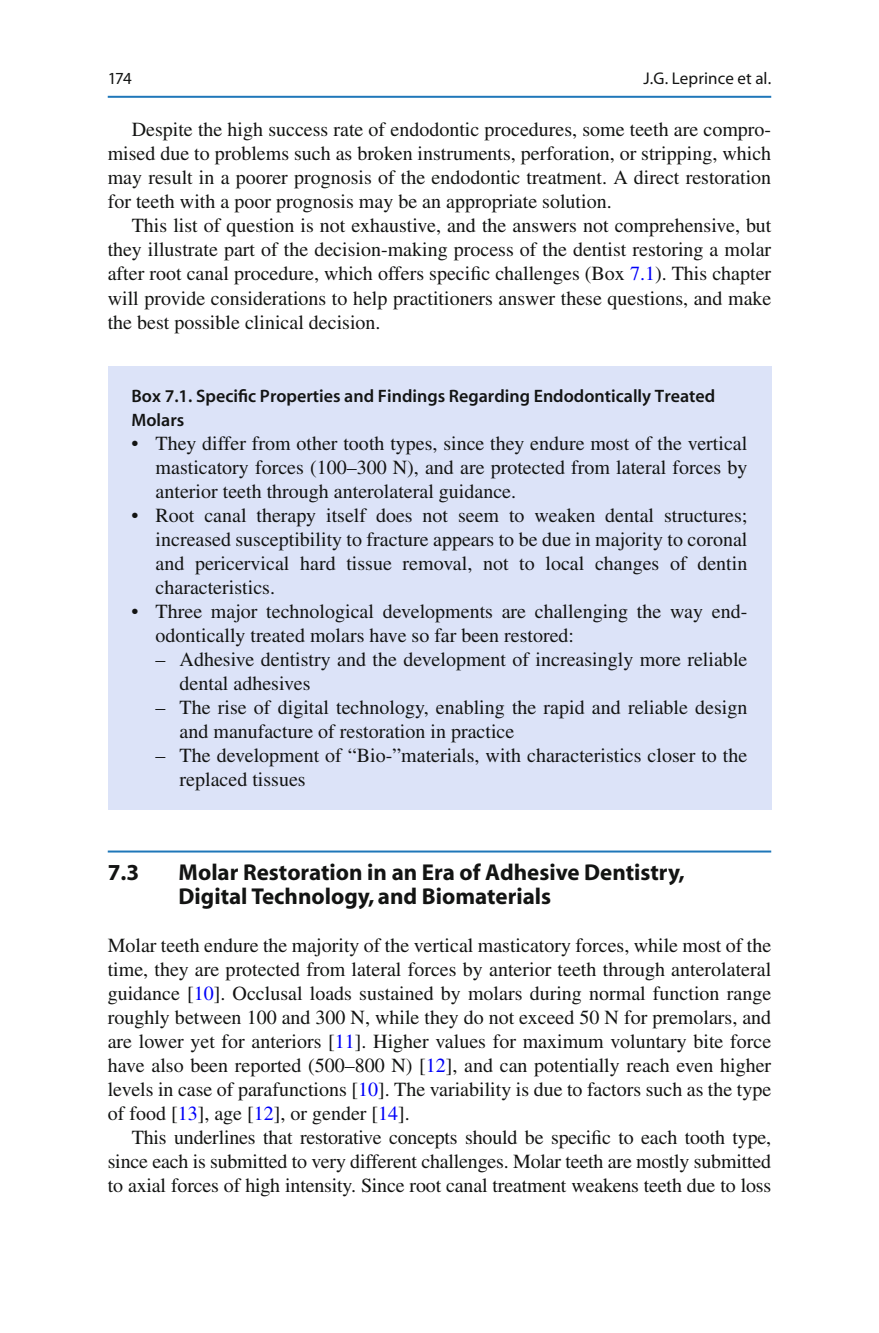
<style>
.page{position:relative;width:879px;height:1333px;background:#fff}
.page>*{position:absolute;margin:0;border:0;box-sizing:border-box;transform-origin:0 0}
.t1{font:700 23px/24px "Vgmkfl Myriad";color:#131413}
.t2{font:20px/24px "Xqmppx Times";color:#131413;text-align:justify}
.t3{font:600 18px/24px "Tbysmm Myriad";color:#131413}
.t4{font:17px "Tyrvyy Myriad";color:#131413}
.s1{color:#0000fa}
</style>
<div class="page">
<hr style="left:108px;top:850px;width:663px;height:2px;background:#1f77b9">
<div style="left:108px;top:366px;width:663px;height:444px;background:#dce3f8"></div>
<hr style="left:108px;top:96px;width:663px;height:2px;background:#1f77b9">
<p class="t4" style="left:643px;top:72px;width:129px">J.G. Leprince et al.</p>
<p class="t4" style="left:108px;top:72px;width:25px">174</p>
<p class="t2" style="left:108px;top:120px;width:665px;text-indent:24px">Despite the high success rate of endodontic procedures, some teeth are compro&shy;mised due to problems such as broken instruments, perforation, or stripping, which may result in a poorer prognosis of the endodontic treatment. A direct restoration for teeth with a poor prognosis may be an appropriate solution.</p>
<p class="t2" style="left:108px;top:216px;width:665px;text-indent:24px">This list of question is not exhaustive, and the answers not comprehensive, but they illustrate part of the decision-making process of the dentist restoring a molar after root canal procedure, which offers specific challenges (Box <span class="s1">7.1</span> ). This chapter will provide considerations to help practitioners answer these questions, and make the best possible clinical decision.</p>
<p class="t3" style="left:132px;top:385px;width:585px">Box 7.1. Specific Properties and Findings Regarding Endodontically Treated<br>Molars</p>
<p class="t2" style="left:156px;top:433px;width:593px;text-indent:-24px">• They differ from other tooth types, since they endure most of the vertical masticatory forces (100–300 N), and are protected from lateral forces by anterior teeth through anterolateral guidance.</p>
<p class="t2" style="left:156px;top:505px;width:593px;text-indent:-24px">• Root canal therapy itself does not seem to weaken dental structures; increased susceptibility to fracture appears to be due in majority to coronal and pericervical hard tissue removal, not to local changes of dentin characteristics.</p>
<p class="t2" style="left:156px;top:601px;width:593px;text-indent:-24px">• Three major technological developments are challenging the way end&shy;odontically treated molars have so far been restored:</p>
<p class="t2" style="left:180px;top:649px;width:569px;text-indent:-24px">– Adhesive dentistry and the development of increasingly more reliable dental adhesives</p>
<p class="t2" style="left:180px;top:697px;width:569px;text-indent:-24px">– The rise of digital technology, enabling the rapid and reliable design and manufacture of restoration in practice</p>
<p class="t2" style="left:180px;top:745px;width:569px;text-indent:-24px">– The development of “Bio-”materials, with characteristics closer to the replaced tissues</p>
<p class="t1" style="left:108px;top:862px;width:33px">7.3</p>
<p class="t1" style="left:179px;top:862px;width:508px">Molar Restoration in an Era of Adhesive Dentistry,<br>Digital Technology, and Biomaterials</p>
<p class="t2" style="left:108px;top:935px;width:665px">Molar teeth endure the majority of the vertical masticatory forces, while most of the time, they are protected from lateral forces by anterior teeth through anterolateral guidance [ <span class="s1">10</span> ]. Occlusal loads sustained by molars during normal function range roughly between 100 and 300 N, while they do not exceed 50 N for premolars, and are lower yet for anteriors [ <span class="s1">11</span> ]. Higher values for maximum voluntary bite force have also been reported (500–800 N) [ <span class="s1">12</span> ], and can potentially reach even higher levels in case of parafunctions [ <span class="s1">10</span> ]. The variability is due to factors such as the type of food [ <span class="s1">13</span> ], age [ <span class="s1">12</span> ], or gender [ <span class="s1">14</span> ].</p>
<p class="t2" style="left:108px;top:1127px;width:665px;text-indent:24px">This underlines that restorative concepts should be specific to each tooth type, since each is submitted to very different challenges. Molar teeth are mostly submitted to axial forces of high intensity. Since root canal treatment weakens teeth due to loss</p>
</div>
